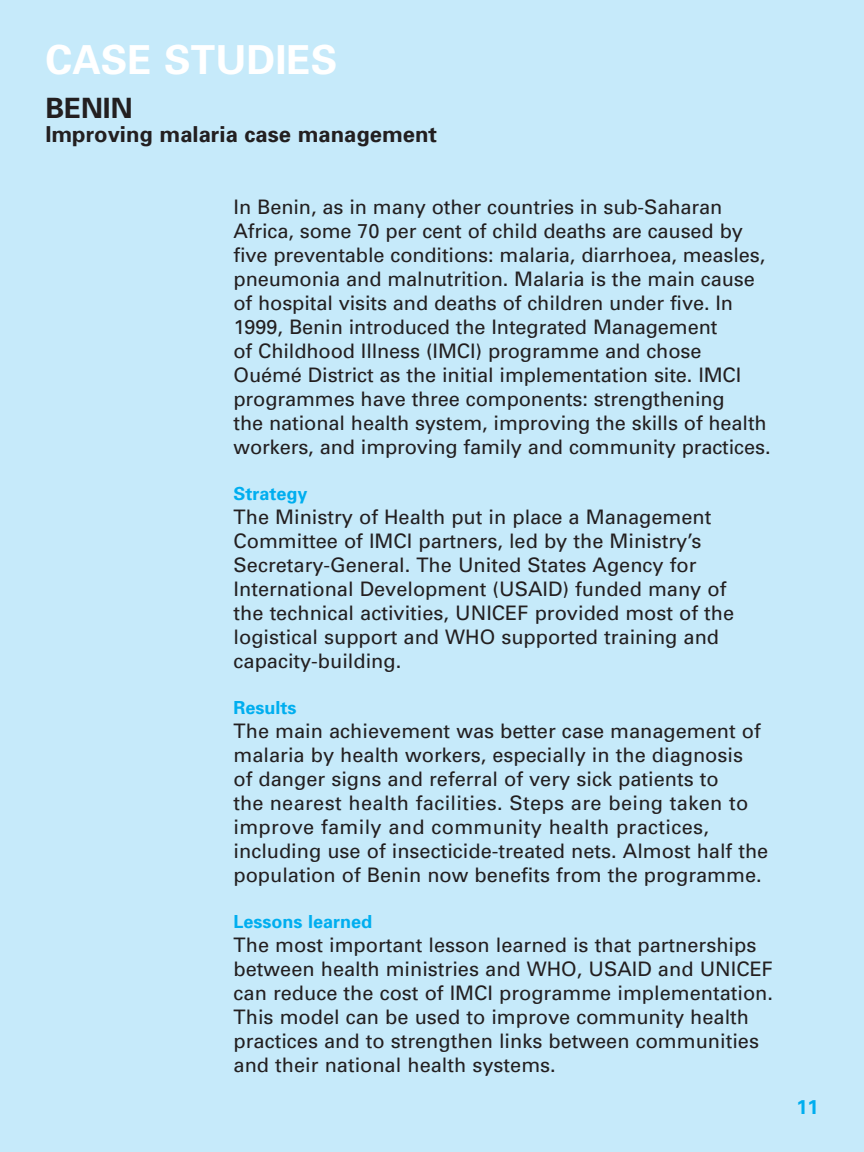
<style>
.page{position:relative;width:864px;height:1152px;background:#c6eafa}
.page>*{position:absolute;margin:0;border:0;box-sizing:border-box;transform-origin:0 0}
.t1{font:700 40px "Univers";color:#fff}
.t2{font:700 28px "Univers";color:#231f20}
.t3{font:700 22px "Univers";color:#231f20}
.t4{font:20px/24px "Univers";color:#231f20}
.t5{font:700 20px "Univers";color:#00aeef}
.t6{font:700 18px "Univers";color:#00aeef}
</style>
<div class="page">
<h1 class="t1" style="left:45px;top:45px;width:294px">CASE STUDIES</h1>
<h2 class="t2" style="left:45px;top:98px;width:89px">BENIN</h2>
<p class="t3" style="left:45px;top:126px;width:393px">Improving malaria case management</p>
<p class="t4" style="left:234px;top:197px;width:539px">In Benin, as in many other countries in sub-Saharan Africa, some 70 per cent of child deaths are caused by five preventable conditions: malaria, diarrhoea, measles, pneumonia and malnutrition. Malaria is the main cause of hospital visits and deaths of children under five. In 1999, Benin introduced the Integrated Management<br>of Childhood Illness (IMCI) programme and chose Ouémé District as the initial implementation site. IMCI programmes have three components: strengthening<br>the national health system, improving the skills of health workers, and improving family and community practices.</p>
<p class="t6" style="left:234px;top:487px;width:76px">Strategy</p>
<p class="t4" style="left:234px;top:507px;width:502px">The Ministry of Health put in place a Management Committee of IMCI partners, led by the Ministry’s Secretary-General. The United States Agency for International Development (USAID) funded many of the technical activities, UNICEF provided most of the logistical support and WHO supported training and capacity-building.</p>
<p class="t6" style="left:234px;top:701px;width:65px">Results</p>
<p class="t4" style="left:234px;top:721px;width:536px">The main achievement was better case management of malaria by health workers, especially in the diagnosis<br>of danger signs and referral of very sick patients to<br>the nearest health facilities. Steps are being taken to improve family and community health practices, including use of insecticide-treated nets. Almost half the population of Benin now benefits from the programme.</p>
<p class="t6" style="left:234px;top:915px;width:140px">Lessons learned</p>
<p class="t4" style="left:234px;top:935px;width:541px">The most important lesson learned is that partnerships between health ministries and WHO, USAID and UNICEF can reduce the cost of IMCI programme implementation.<br>This model can be used to improve community health practices and to strengthen links between communities and their national health systems.</p>
<p class="t5" style="left:796px;top:1100px;width:24px">11</p>
</div>
